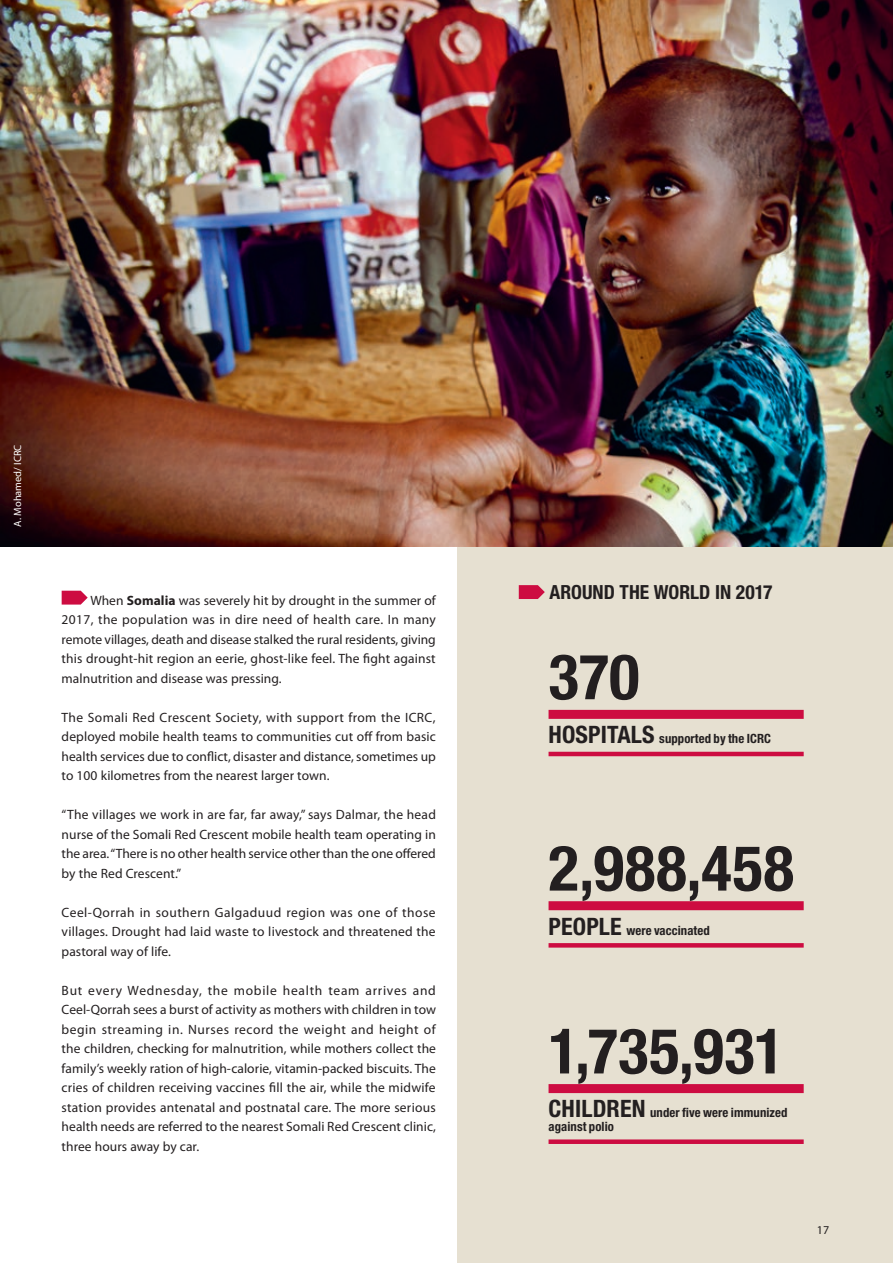
<style>
.page{position:relative;width:893px;height:1263px;background:#fff}
.page>*{position:absolute;margin:0;border:0;box-sizing:border-box;transform-origin:0 0}
.t1{font:700 condensed 63px "Helvetica Neue LT Pro";letter-spacing:.01em;color:#231f20}
.t2{font:700 condensed 19.5px "Helvetica Neue LT Pro";color:#231f20}
.t3{font:13.5px/19.5px "Myriad Pro";letter-spacing:.005em;color:#231f20;text-align:justify}
.t4{font:700 condensed 12.75px/13.5px "Helvetica Neue LT Pro";letter-spacing:.005em;color:#231f20}
.t5{font:12px "Myriad Pro";color:#231f20}
.t6{font:10.5px "Myriad Pro";color:#fff}
.s1{font-weight:700}
.s2{font-size:24px}
</style>
<div class="page">
<div style="left:457px;top:546px;width:436px;height:717px;background:#e6e0d1"></div>
<img style="left:0;top:0;width:893px;height:546px">
<svg style="left:62px;top:591px;width:26px;height:14px"></svg>
<svg style="left:519px;top:585px;width:26px;height:14px"></svg>
<div style="left:549px;top:1084px;width:255px;height:9px;background:#cd0c41"></div>
<div style="left:549px;top:1139px;width:255px;height:5px;background:#cd0c41"></div>
<div style="left:549px;top:710px;width:255px;height:9px;background:#cd0c41"></div>
<hr style="left:549px;top:752px;width:255px;height:4px;background:#cd0c41">
<div style="left:549px;top:901px;width:255px;height:9px;background:#cd0c41"></div>
<svg style="left:549px;top:943px;width:255px;height:4px"></svg>
<p class="t6" style="left:11px;top:527px;width:84px;rotate:-90deg">A. Mohamed/ ICRC</p>
<p class="t3" style="left:62px;top:590px;width:376px;text-indent:29px">When <span class="s1">Somalia</span> was severely hit by drought in the summer of 2017, the population was in dire need of health care. In many remote villages, death and disease stalked the rural residents, giving this drought-hit region an eerie, ghost-like feel. The fight against malnutrition and disease was pressing.</p>
<p class="t3" style="left:62px;top:707px;width:376px">The Somali Red Crescent Society, with support from the ICRC, deployed mobile health teams to communities cut off from basic health services due to conflict, disaster and distance, sometimes up to 100 kilometres from the nearest larger town.</p>
<p class="t3" style="left:62px;top:804px;width:376px">“The villages we work in are far, far away,” says Dalmar, the head nurse of the Somali Red Crescent mobile health team operating in the area. “There is no other health service other than the one offered by the Red Crescent.”</p>
<p class="t3" style="left:62px;top:902px;width:376px">Ceel-Qorrah in southern Galgaduud region was one of those villages. Drought had laid waste to livestock and threatened the pastoral way of life.</p>
<p class="t3" style="left:62px;top:980px;width:376px">But every Wednesday, the mobile health team arrives and Ceel-Qorrah sees a burst of activity as mothers with children in tow begin streaming in. Nurses record the weight and height of the children, checking for malnutrition, while mothers collect the family’s weekly ration of high-calorie, vitamin-packed biscuits. The cries of children receiving vaccines fill the air, while the midwife station provides antenatal and postnatal care. The more serious health needs are referred to the nearest Somali Red Crescent clinic, three hours away by car.</p>
<h2 class="t2" style="left:549px;top:581px;width:225px">AROUND THE WORLD IN 2017</h2>
<h1 class="t1" style="left:549px;top:641px;width:92px">370</h1>
<p class="t4" style="left:549px;top:732px;width:224px"><span class="s2">HOSPITALS</span> supported by the ICRC</p>
<h1 class="t1" style="left:549px;top:832px;width:247px">2,988,458</h1>
<p class="t4" style="left:549px;top:923px;width:163px"><span class="s2">PEOPLE</span> were vaccinated</p>
<h1 class="t1" style="left:549px;top:1015px;width:237px">1,735,931</h1>
<p class="t4" style="left:549px;top:1106px;width:240px"><span class="s2">CHILDREN</span> under five were immunized against polio</p>
<p class="t5" style="left:817px;top:1222px;width:14px">17</p>
</div>
